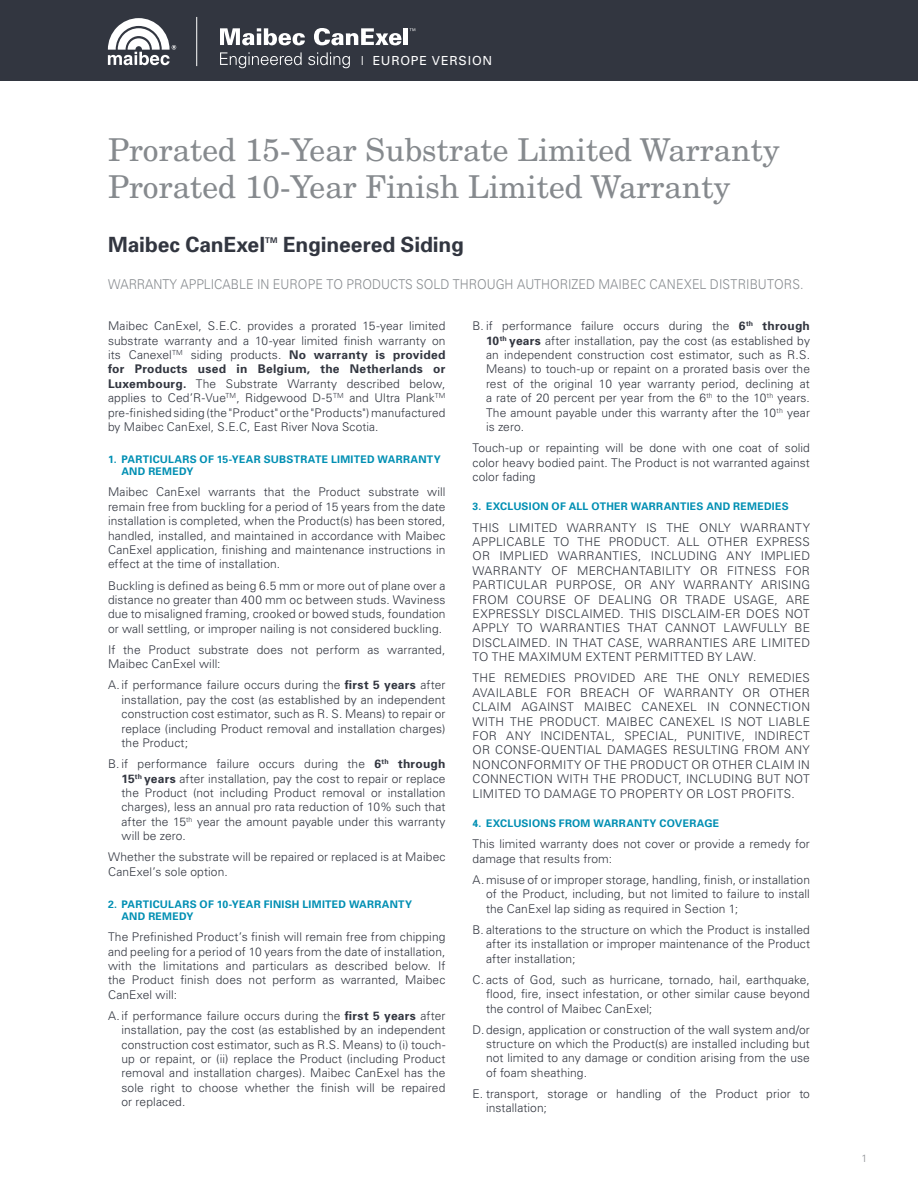
<style>
.page{position:relative;width:918px;height:1188px;background:#fff}
.page>*{position:absolute;margin:0;border:0;box-sizing:border-box;transform-origin:0 0}
.GARANTIE_-TITRE{font:31.5px/37.5px "New Century Schlbk";color:#868a8e}
.GARANTIE_-_SOUS-SOUS{font:700 21px "Univers";letter-spacing:-.005em;color:#323640}
.GARANTIE_-_SOUS-SOUS-2{font:300 13.5px "Univers";color:#868a8e;scale:.92 1}
.SousTitre{font:12.45px "Univers";letter-spacing:.065em;color:#fff}
.GARANTIE_-_TEXTE_ABC{font:300 12px/14.4px "Univers";letter-spacing:.01em;color:#323640;text-align:justify}
.GARANTIE_-_TEXTE{font:300 12px/14.4px "Univers";letter-spacing:.01em;color:#323640;text-align:justify}
.GARANTIE_-_SUR_TITRE{font:700 10.5px/12px "Univers";letter-spacing:.025em;color:#008fb3}
.t1{font:300 10.5px "Univers";color:#868a8e}
.GARANTIE_-_SOUS-SOUS-3{font:700 7.8px "Univers";color:#323640}
.s1{font-weight:700}
</style>
<div class="page">
<div style="left:0;top:0;width:918px;height:81px;background:#323640"></div>
<svg style="left:220px;top:52px;width:82px;height:16px"></svg>
<svg style="left:308px;top:52px;width:42px;height:16px"></svg>
<svg style="left:108px;top:18px;width:68px;height:47px"></svg>
<hr style="left:196px;top:17px;width:1px;height:49px;background:#fff">
<svg style="left:220px;top:28px;width:85px;height:17px"></svg>
<svg style="left:314px;top:28px;width:87px;height:17px"></svg>
<hr style="left:404px;top:28px;width:4px;height:17px;background:#fff">
<svg style="left:410px;top:28px;width:5px;height:3px"></svg>
<p class="SousTitre" style="left:361px;top:53px;width:133px">| EUROPE VERSION</p>
<p class="GARANTIE_-TITRE" style="left:108px;top:131px;width:673px">Prorated 15-Year Substrate Limited Warranty<br>Prorated 10-Year Finish Limited Warranty</p>
<p class="GARANTIE_-_SOUS-SOUS" style="left:108px;top:231px;width:159px">Maibec CanExel</p>
<p class="GARANTIE_-_SOUS-SOUS-3" style="left:265px;top:236px;width:14px">TM</p>
<p class="GARANTIE_-_SOUS-SOUS" style="left:283px;top:231px;width:182px">Engineered Siding</p>
<p class="GARANTIE_-_SOUS-SOUS-2" style="left:108px;top:276px;width:758px">WARRANTY APPLICABLE IN EUROPE TO PRODUCTS SOLD THROUGH AUTHORIZED MAIBEC CANEXEL DISTRIBUTORS.</p>
<p class="GARANTIE_-_TEXTE" style="left:108px;top:318px;width:339px">Maibec CanExel, S.E.C. provides a prorated 15-year limited substrate warranty and a 10-year limited finish warranty on its Canexel<sup>TM</sup> siding products. <span class="s1">No warranty is provided for Products used in Belgium, the Netherlands or Luxembourg.</span> The Substrate Warranty described below, applies to Ced’R-Vue<sup>TM</sup>, Ridgewood D-5<sup>TM</sup> and Ultra Plank<sup>TM </sup>pre-finished siding (the "Product" or the "Products") manufactured by Maibec CanExel, S.E.C, East River Nova Scotia.</p>
<p class="GARANTIE_-_SUR_TITRE" style="left:122px;top:453px;width:321px;text-indent:-14px">1. PARTICULARS OF 15-YEAR SUBSTRATE LIMITED WARRANTY<br>AND REMEDY</p>
<p class="GARANTIE_-_TEXTE" style="left:108px;top:485px;width:339px">Maibec CanExel warrants that the Product substrate will remain free from buckling for a period of 15 years from the date installation is completed, when the Product(s) has been stored, handled, installed, and maintained in accordance with Maibec CanExel application, finishing and maintenance instructions in effect at the time of installation.</p>
<p class="GARANTIE_-_TEXTE" style="left:108px;top:578px;width:339px">Buckling is defined as being 6.5 mm or more out of plane over a distance no greater than 400 mm oc between studs. Waviness due to misaligned framing, crooked or bowed studs, foundation or wall settling, or improper nailing is not considered buckling.</p>
<p class="GARANTIE_-_TEXTE" style="left:108px;top:642px;width:339px">If the Product substrate does not perform as warranted,<br>Maibec CanExel will:</p>
<p class="GARANTIE_-_TEXTE_ABC" style="left:122px;top:678px;width:326px;text-indent:-14px">A.if performance failure occurs during the <span class="s1">first 5 years</span> after installation, pay the cost (as established by an independent construction cost estimator, such as R. S. Means) to repair or replace (including Product removal and installation charges) the Product;</p>
<p class="GARANTIE_-_TEXTE_ABC" style="left:122px;top:756px;width:326px;text-indent:-14px">B. if performance failure occurs during the <span class="s1">6</span><sup>th</sup> <span class="s1">through 15</span><sup>th</sup> <span class="s1">years</span> after installation, pay the cost to repair or replace the Product (not including Product removal or installation charges), less an annual pro rata reduction of 10% such that after the 15<sup>th</sup> year the amount payable under this warranty will be zero.</p>
<p class="GARANTIE_-_TEXTE_ABC" style="left:108px;top:850px;width:339px">Whether the substrate will be repaired or replaced is at Maibec<br>CanExel’s sole option.</p>
<p class="GARANTIE_-_SUR_TITRE" style="left:122px;top:898px;width:292px;text-indent:-14px">2. PARTICULARS OF 10-YEAR FINISH LIMITED WARRANTY<br>AND REMEDY</p>
<p class="GARANTIE_-_TEXTE_ABC" style="left:108px;top:929px;width:339px">The Prefinished Product’s finish will remain free from chipping and peeling for a period of 10 years from the date of installation, with the limitations and particulars as described below. If the Product finish does not perform as warranted, Maibec CanExel will:</p>
<p class="GARANTIE_-_TEXTE_ABC" style="left:122px;top:1008px;width:326px;text-indent:-14px">A.if performance failure occurs during the <span class="s1">first 5 years</span> after installation, pay the cost (as established by an independent construction cost estimator, such as R.S. Means) to (i) touch&shy;up or repaint, or (ii) replace the Product (including Product removal and installation charges). Maibec CanExel has the sole right to choose whether the finish will be repaired or replaced.</p>
<p class="GARANTIE_-_TEXTE_ABC" style="left:486px;top:318px;width:326px;text-indent:-14px">B. if performance failure occurs during the <span class="s1">6</span><sup>th</sup> <span class="s1">through 10</span><sup>th</sup> <span class="s1">years</span> after installation, pay the cost (as established by an independent construction cost estimator, such as R.S.<br>Means) to touch-up or repaint on a prorated basis over the rest of the original 10 year warranty period, declining at a rate of 20 percent per year from the 6<sup>th</sup> to the 10<sup>th</sup> years.<br>The amount payable under this warranty after the 10<sup>th</sup> year is zero.</p>
<p class="GARANTIE_-_TEXTE_ABC" style="left:472px;top:440px;width:339px">Touch-up or repainting will be done with one coat of solid color heavy bodied paint. The Product is not warranted against color fading</p>
<p class="GARANTIE_-_SUR_TITRE" style="left:472px;top:500px;width:318px">3. EXCLUSION OF ALL OTHER WARRANTIES AND REMEDIES</p>
<p class="GARANTIE_-_TEXTE_ABC" style="left:472px;top:520px;width:339px">THIS LIMITED WARRANTY IS THE ONLY WARRANTY APPLICABLE TO THE PRODUCT. ALL OTHER EXPRESS OR IMPLIED WARRANTIES, INCLUDING ANY IMPLIED WARRANTY OF MERCHANTABILITY OR FITNESS FOR PARTICULAR PURPOSE, OR ANY WARRANTY ARISING FROM COURSE OF DEALING OR TRADE USAGE, ARE EXPRESSLY DISCLAIMED. THIS DISCLAIM-ER DOES NOT APPLY TO WARRANTIES THAT CANNOT LAWFULLY BE DISCLAIMED. IN THAT CASE, WARRANTIES ARE LIMITED TO THE MAXIMUM EXTENT PERMITTED BY LAW.</p>
<p class="GARANTIE_-_TEXTE_ABC" style="left:472px;top:671px;width:339px">THE REMEDIES PROVIDED ARE THE ONLY REMEDIES AVAILABLE FOR BREACH OF WARRANTY OR OTHER CLAIM AGAINST MAIBEC CANEXEL IN CONNECTION WITH THE PRODUCT. MAIBEC CANEXEL IS NOT LIABLE FOR ANY INCIDENTAL, SPECIAL, PUNITIVE, INDIRECT OR CONSE-QUENTIAL DAMAGES RESULTING FROM ANY NONCONFORMITY OF THE PRODUCT OR OTHER CLAIM IN CONNECTION WITH THE PRODUCT, INCLUDING BUT NOT LIMITED TO DAMAGE TO PROPERTY OR LOST PROFITS.</p>
<p class="GARANTIE_-_SUR_TITRE" style="left:472px;top:817px;width:248px">4. EXCLUSIONS FROM WARRANTY COVERAGE</p>
<p class="GARANTIE_-_TEXTE" style="left:472px;top:836px;width:339px">This limited warranty does not cover or provide a remedy for damage that results from:</p>
<p class="GARANTIE_-_TEXTE_ABC" style="left:486px;top:872px;width:326px;text-indent:-14px">A.misuse of or improper storage, handling, finish, or installation of the Product, including, but not limited to failure to install the CanExel lap siding as required in Section 1;</p>
<p class="GARANTIE_-_TEXTE_ABC" style="left:486px;top:922px;width:326px;text-indent:-14px">B. alterations to the structure on which the Product is installed after its installation or improper maintenance of the Product after installation;</p>
<p class="GARANTIE_-_TEXTE_ABC" style="left:486px;top:972px;width:325px;text-indent:-14px">C. acts of God, such as hurricane, tornado, hail, earthquake, flood, fire, insect infestation, or other similar cause beyond the control of Maibec CanExel;</p>
<p class="GARANTIE_-_TEXTE_ABC" style="left:486px;top:1022px;width:325px;text-indent:-14px">D.design, application or construction of the wall system and/or structure on which the Product(s) are installed including but not limited to any damage or condition arising from the use of foam sheathing.</p>
<p class="GARANTIE_-_TEXTE_ABC" style="left:486px;top:1086px;width:326px;text-indent:-14px">E. transport, storage or handling of the Product prior to installation;</p>
<p class="t1" style="left:862px;top:1151px;width:7px">1</p>
</div>
